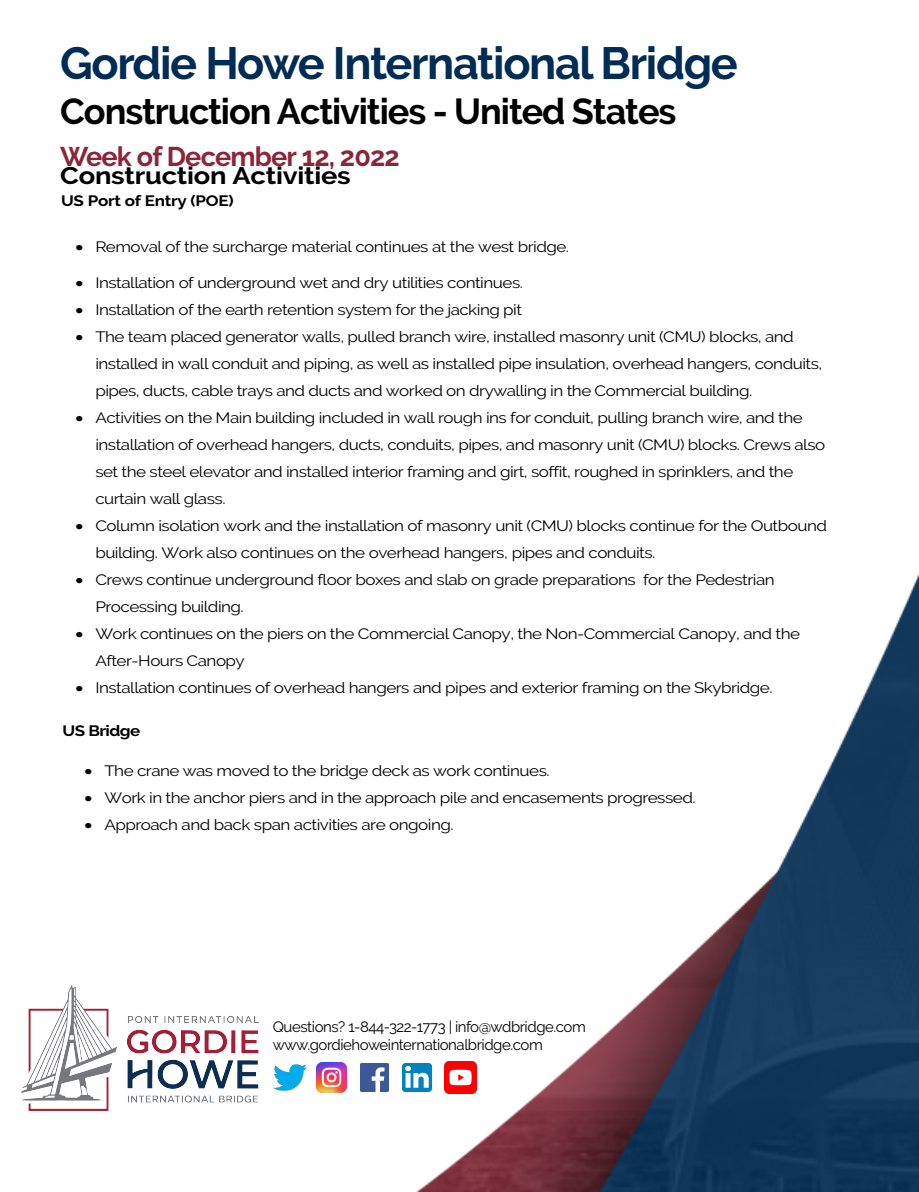
<style>
.page{position:relative;width:919px;height:1192px;background:#fff}
.page>*{position:absolute;margin:0;border:0;box-sizing:border-box;transform-origin:0 0}
.t1{font:700 45px "Raleway";letter-spacing:-.03em;color:#002c55}
.t2{font:700 36px "Raleway";letter-spacing:-.03em;color:#000}
.t3{font:700 27px "Raleway";letter-spacing:-.03em;color:#8b2638}
.t4{font:700 24px "Raleway";letter-spacing:-.01em;color:#000;scale:1.13 1}
.t5{font:15px/27px "Raleway";letter-spacing:-.03em;color:#000;scale:1.13 1}
.t6{font:15px/27px "Raleway";letter-spacing:-.03em;color:#000;scale:1.13 1}
.t7{font:15px/18px "Raleway";letter-spacing:-.03em;color:#000}
.t8{font:700 15px "Raleway";letter-spacing:-.015em;color:#000;scale:1.13 1}
</style>
<div class="page">
<img style="left:28px;top:575px;width:890px;height:616px">
<img style="left:270px;top:1057px;width:40px;height:40px">
<img style="left:360px;top:1063px;width:28px;height:28px">
<img style="left:403px;top:1063px;width:29px;height:28px">
<img style="left:444px;top:1061px;width:32px;height:32px">
<img style="left:316px;top:1062px;width:30px;height:30px">
<img style="left:21px;top:985px;width:237px;height:125px">
<h1 class="t1" style="left:60px;top:37px;width:679px">Gordie Howe International Bridge</h1>
<h2 class="t2" style="left:60px;top:91px;width:617px">Construction Activities - United States</h2>
<h3 class="t3" style="left:60px;top:141px;width:341px">Week of December 12, 2022</h3>
<h3 class="t4" style="left:60px;top:162px;width:258px">Construction Activities</h3>
<p class="t8" style="left:61px;top:192px;width:154px">US Port of Entry (POE)</p>
<p class="t6" style="left:75px;top:233px;width:438px">• Removal of the surcharge material continues at the west bridge.</p>
<p class="t6" style="left:75px;top:269px;width:397px">• Installation of underground wet and dry utilities continues.</p>
<p class="t5" style="left:75px;top:296px;width:397px">• Installation of the earth retention system for the jacking pit</p>
<p class="t5" style="left:95px;top:323px;width:644px;text-indent:-20px">• The team placed generator walls, pulled branch wire, installed masonry unit (CMU) blocks, and installed in wall conduit and piping, as well as installed pipe insulation, overhead hangers, conduits, pipes, ducts, cable trays and ducts and worked on drywalling in the Commercial building.</p>
<p class="t5" style="left:95px;top:404px;width:647px;text-indent:-20px">• Activities on the Main building included in wall rough ins for conduit, pulling branch wire, and the installation of overhead hangers, ducts, conduits, pipes, and masonry unit (CMU) blocks. Crews also set the steel elevator and installed interior framing and girt, soffit, roughed in sprinklers, and the curtain wall glass.</p>
<p class="t6" style="left:95px;top:512px;width:649px;text-indent:-20px">• Column isolation work and the installation of masonry unit (CMU) blocks continue for the Outbound building. Work also continues on the overhead hangers, pipes and conduits.</p>
<p class="t6" style="left:95px;top:566px;width:602px;text-indent:-20px">• Crews continue underground floor boxes and slab on grade preparations for the Pedestrian<br>Processing building.</p>
<p class="t5" style="left:95px;top:620px;width:625px;text-indent:-20px">• Work continues on the piers on the Commercial Canopy, the Non-Commercial Canopy, and the<br>After-Hours Canopy</p>
<p class="t6" style="left:75px;top:674px;width:618px">• Installation continues of overhead hangers and pipes and exterior framing on the Skybridge.</p>
<p class="t8" style="left:62px;top:722px;width:70px">US Bridge</p>
<p class="t5" style="left:84px;top:756px;width:413px">• The crane was moved to the bridge deck as work continues.</p>
<p class="t5" style="left:84px;top:783px;width:542px">• Work in the anchor piers and in the approach pile and encasements progressed.</p>
<p class="t6" style="left:84px;top:810px;width:328px">• Approach and back span activities are ongoing.</p>
<p class="t7" style="left:273px;top:1017px;width:314px">Questions? 1-844-322-1773 | info@wdbridge.com www.gordiehoweinternationalbridge.com</p>
</div>
